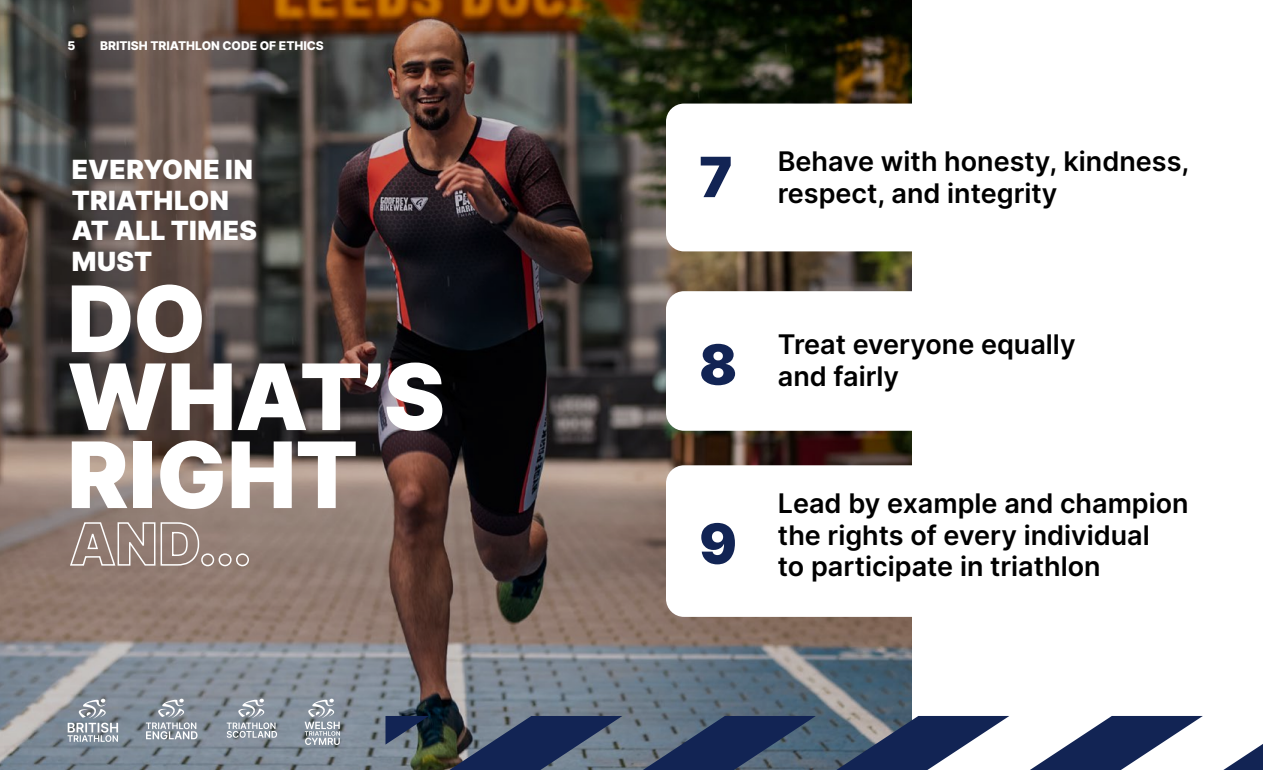
<style>
.page{position:relative;width:1263px;height:770px;background:#fff}
.page>*{position:absolute;margin:0;border:0;box-sizing:border-box;transform-origin:0 0}
.t1{font:900 91.5px/78px "Inter";letter-spacing:-.005em;color:#fff}
.t2{font:900 55.5px "Inter";color:#122454}
.t3{font:600 27px/31.5px "Inter";color:#000}
.t4{font:900 26.4px/30.6px "Inter";letter-spacing:.01em;color:#fff}
.t5{font:800 12px "Inter";color:#fff}
</style>
<div class="page">
<img style="left:0;top:0;width:911px;height:770px">
<div style="left:666px;top:104px;width:540px;height:147px;background:#fff;border-radius:18px"></div>
<div style="left:666px;top:291px;width:540px;height:139px;background:#fff;border-radius:18px"></div>
<div style="left:666px;top:465px;width:540px;height:151px;background:#fff;border-radius:18px"></div>
<svg style="left:69px;top:521px;width:181px;height:46px;background:#9f8d85"></svg>
<svg style="left:146px;top:698px;width:52px;height:41px;background:#99a1aa"></svg>
<svg style="left:227px;top:698px;width:50px;height:39px;background:#9ba3ad"></svg>
<svg style="left:386px;top:716px;width:877px;height:54px"></svg>
<svg style="left:305px;top:698px;width:35px;height:47px;background:#a1a9b2"></svg>
<svg style="left:68px;top:698px;width:50px;height:43px;background:#99a1aa"></svg>
<p class="t5" style="left:68px;top:37px;width:9px">5</p>
<p class="t5" style="left:100px;top:37px;width:225px">BRITISH TRIATHLON CODE OF ETHICS</p>
<p class="t4" style="left:72px;top:153px;width:187px">EVERYONE IN<br>TRIATHLON<br>AT ALL TIMES<br>MUST</p>
<h1 class="t1" style="left:68px;top:278px;width:379px">DO<br>WHAT’S<br>RIGHT</h1>
<h2 class="t2" style="left:699px;top:136px;width:35px">7</h2>
<p class="t3" style="left:778px;top:145px;width:413px">Behave with honesty, kindness, respect, and integrity</p>
<h2 class="t2" style="left:699px;top:324px;width:40px">8</h2>
<h2 class="t2" style="left:699px;top:503px;width:40px">9</h2>
<p class="t3" style="left:778px;top:328px;width:299px">Treat everyone equally and fairly</p>
<p class="t3" style="left:778px;top:487px;width:412px">Lead by example and champion the rights of every individual<br>to participate in triathlon</p>
</div>
